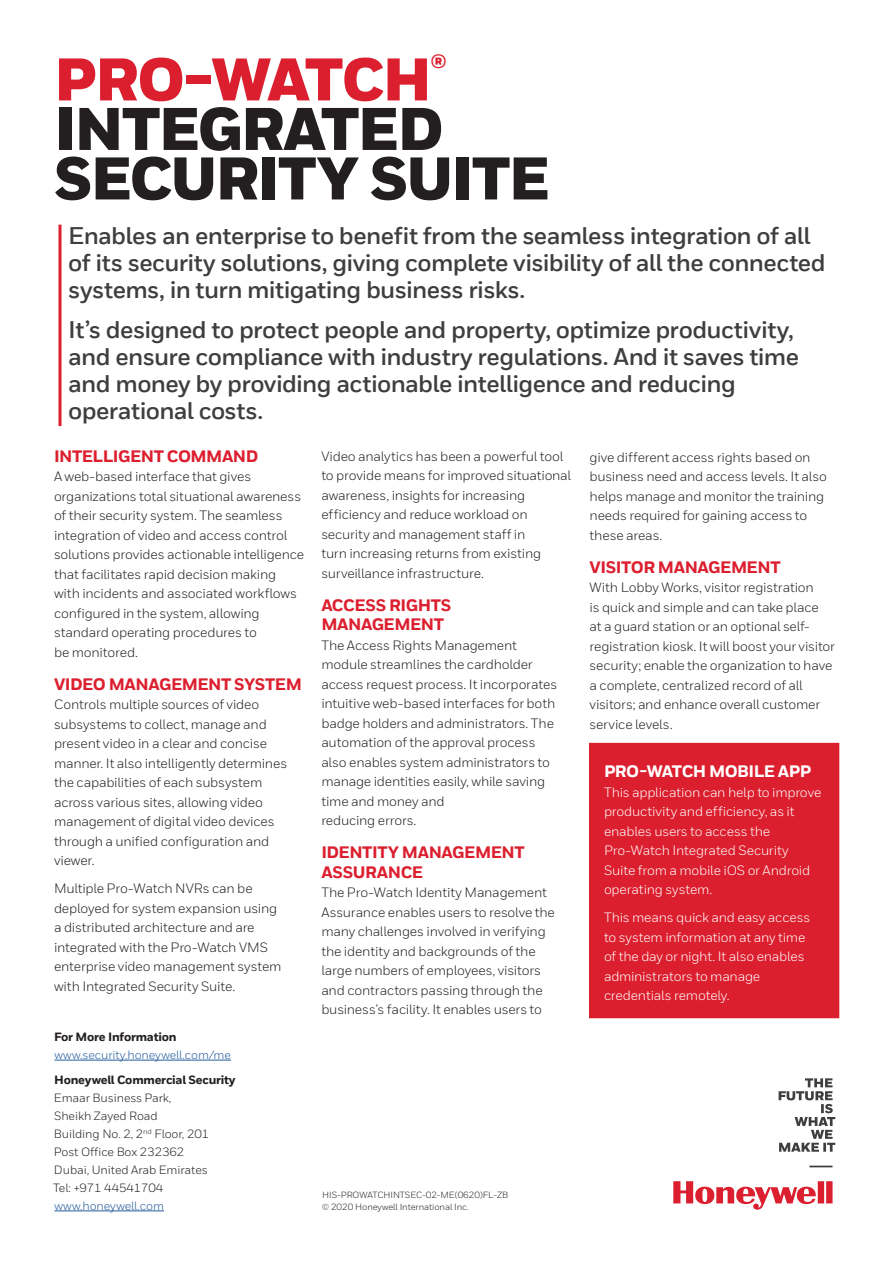
<style>
.page{position:relative;width:893px;height:1263px;background:#fff}
.page>*{position:absolute;margin:0;border:0;box-sizing:border-box;transform-origin:0 0}
._06_Inside__Heading{font:900 60px/49.5px "Honeywell Sans";letter-spacing:-.03em;color:#231f20}
._06_Inside__Heading-2{font:900 60px "Honeywell Sans";letter-spacing:-.03em;color:#dc1f2e}
._02_Cover__Subtitle{font:700 24px/27px "Honeywell Sans TT";letter-spacing:-.025em;color:#3e3e3f}
._08_Inside__Intro_Te{font:700 24px/27px "Honeywell Sans TT";letter-spacing:-.025em;color:#3e3e3f}
._09_Inside__Body_Hea{font:800 16.5px/19.5px "Honeywell Sans TT";letter-spacing:-.025em;color:#dc1f2e}
._10_Inside__Body_Tex{font:800 16.5px "Honeywell Sans TT";letter-spacing:-.03em;color:#dc1f2e}
._09_Inside__Body_Hea-2{font:800 16.5px "Honeywell Sans TT";letter-spacing:-.035em;color:#fff}
._10_Inside__Body_Tex-2{font:13.5px/19.5px "Honeywell Sans TT";letter-spacing:-.015em;color:#231f20}
._10_Inside__Body_Tex-3{font:13.5px/19.5px "Honeywell Sans TT";letter-spacing:-.015em;color:#fff}
._09_Inside__Body_Hea-3{font:13.5px/19.5px "Honeywell Sans TT";letter-spacing:-.015em;color:#231f20}
._24_Back__Address_Bl{font:12px "Honeywell Sans";letter-spacing:-.01em;color:#231f20}
._24_Back__Address_Bl-2{font:12px "Honeywell Sans";letter-spacing:-.01em;color:#245c9d}
._23_Back__Address_Bl{font:800 12px "Honeywell Sans";letter-spacing:-.02em;color:#231f20}
._25_Back__Copyright{font:9px/12px "Honeywell Sans";letter-spacing:-.01em;color:#231f20}
</style>
<div class="page">
<hr style="left:58px;top:225px;width:3px;height:201px;background:#dc1f2e">
<div style="left:590px;top:744px;width:248px;height:273px;background:#dc1f2e"></div>
<div style="left:589px;top:743px;width:250px;height:275px;border:2px solid #dc1f2e"></div>
<hr style="left:54px;top:1060px;width:177px;height:1px;background:#245c9d">
<hr style="left:54px;top:1210px;width:110px;height:1px;background:#245c9d">
<hr style="left:809px;top:1165px;width:23px;height:2px;background:#3e3e3f">
<svg style="left:779px;top:1078px;width:56px;height:74px"></svg>
<svg style="left:673px;top:1181px;width:159px;height:29px"></svg>
<p class="_06_Inside__Heading-2" style="left:54px;top:43px;width:395px">PRO-WATCH<sup>®</sup></p>
<p class="_06_Inside__Heading" style="left:54px;top:107px;width:498px">INTEGRATED<br>SECURITY SUITE</p>
<p class="_08_Inside__Intro_Te" style="left:68px;top:222px;width:759px">Enables an enterprise to benefit from the seamless integration of all of its security solutions, giving complete visibility of all the connected systems, in turn mitigating business risks.</p>
<p class="_02_Cover__Subtitle" style="left:68px;top:317px;width:732px">It’s designed to protect people and property, optimize productivity, and ensure compliance with industry regulations. And it saves time and money by providing actionable intelligence and reducing operational costs.</p>
<p class="_10_Inside__Body_Tex" style="left:54px;top:446px;width:206px">INTELLIGENT COMMAND</p>
<p class="_10_Inside__Body_Tex-2" style="left:54px;top:467px;width:252px">A web-based interface that gives organizations total situational awareness of their security system. The seamless integration of video and access control solutions provides actionable intelligence that facilitates rapid decision making with incidents and associated workflows configured in the system, allowing standard operating procedures to<br>be monitored.</p>
<p class="_09_Inside__Body_Hea" style="left:54px;top:675px;width:249px">VIDEO MANAGEMENT SYSTEM</p>
<p class="_10_Inside__Body_Tex-2" style="left:54px;top:695px;width:235px">Controls multiple sources of video subsystems to collect, manage and present video in a clear and concise manner. It also intelligently determines the capabilities of each subsystem across various sites, allowing video management of digital video devices through a unified configuration and viewer.</p>
<p class="_10_Inside__Body_Tex-2" style="left:54px;top:879px;width:229px">Multiple Pro-Watch NVRs can be deployed for system expansion using a distributed architecture and are integrated with the Pro-Watch VMS enterprise video management system with Integrated Security Suite.</p>
<p class="_23_Back__Address_Bl" style="left:54px;top:1029px;width:124px">For More Information</p>
<p class="_24_Back__Address_Bl-2" style="left:54px;top:1047px;width:178px">www.security.honeywell.com/me</p>
<p class="_23_Back__Address_Bl" style="left:54px;top:1072px;width:183px">Honeywell Commercial Security</p>
<p class="_24_Back__Address_Bl" style="left:54px;top:1090px;width:119px">Emaar Business Park,</p>
<p class="_24_Back__Address_Bl" style="left:54px;top:1108px;width:105px">Sheikh Zayed Road</p>
<p class="_24_Back__Address_Bl" style="left:54px;top:1126px;width:157px">Building No. 2, 2<sup>nd</sup> Floor, 201</p>
<p class="_24_Back__Address_Bl" style="left:54px;top:1144px;width:132px">Post Office Box 232362</p>
<p class="_24_Back__Address_Bl" style="left:54px;top:1162px;width:155px">Dubai, United Arab Emirates</p>
<p class="_24_Back__Address_Bl" style="left:53px;top:1180px;width:112px">Tel: +971 44541704</p>
<p class="_24_Back__Address_Bl-2" style="left:54px;top:1198px;width:111px">www.honeywell.com</p>
<p class="_09_Inside__Body_Hea-3" style="left:321px;top:446px;width:251px">Video analytics has been a powerful tool to provide means for improved situational awareness, insights for increasing efficiency and reduce workload on security and management staff in<br>turn increasing returns from existing surveillance infrastructure.</p>
<p class="_09_Inside__Body_Hea" style="left:321px;top:596px;width:131px">ACCESS RIGHTS<br>MANAGEMENT</p>
<p class="_10_Inside__Body_Tex-2" style="left:321px;top:635px;width:237px">The Access Rights Management module streamlines the cardholder access request process. It incorporates intuitive web-based interfaces for both badge holders and administrators. The automation of the approval process also enables system administrators to manage identities easily, while saving time and money and<br>reducing errors.</p>
<p class="_09_Inside__Body_Hea" style="left:321px;top:843px;width:205px">IDENTITY MANAGEMENT<br>ASSURANCE</p>
<p class="_10_Inside__Body_Tex-2" style="left:321px;top:883px;width:235px">The Pro-Watch Identity Management Assurance enables users to resolve the many challenges involved in verifying the identity and backgrounds of the large numbers of employees, visitors and contractors passing through the business’s facility. It enables users to</p>
<p class="_25_Back__Copyright" style="left:322px;top:1188px;width:188px">HIS-PROWATCHINTSEC-02-ME(0620)FL-ZB © 2020 Honeywell International Inc.</p>
<p class="_10_Inside__Body_Tex-2" style="left:589px;top:447px;width:239px">give different access rights based on business need and access levels. It also helps manage and monitor the training needs required for gaining access to these areas.</p>
<p class="_09_Inside__Body_Hea" style="left:589px;top:558px;width:193px">VISITOR MANAGEMENT</p>
<p class="_10_Inside__Body_Tex-2" style="left:589px;top:578px;width:247px">With Lobby Works, visitor registration<br>is quick and simple and can take place<br>at a guard station or an optional self&shy;registration kiosk. It will boost your visitor security; enable the organization to have a complete, centralized record of all visitors; and enhance overall customer service levels.</p>
<p class="_09_Inside__Body_Hea-2" style="left:604px;top:761px;width:209px">PRO-WATCH MOBILE APP</p>
<p class="_10_Inside__Body_Tex-3" style="left:604px;top:782px;width:219px">This application can help to improve productivity and efficiency, as it enables users to access the<br>Pro-Watch Integrated Security<br>Suite from a mobile iOS or Android operating system.</p>
<p class="_10_Inside__Body_Tex-3" style="left:604px;top:908px;width:208px">This means quick and easy access to system information at any time of the day or night. It also enables administrators to manage credentials remotely.</p>
</div>
